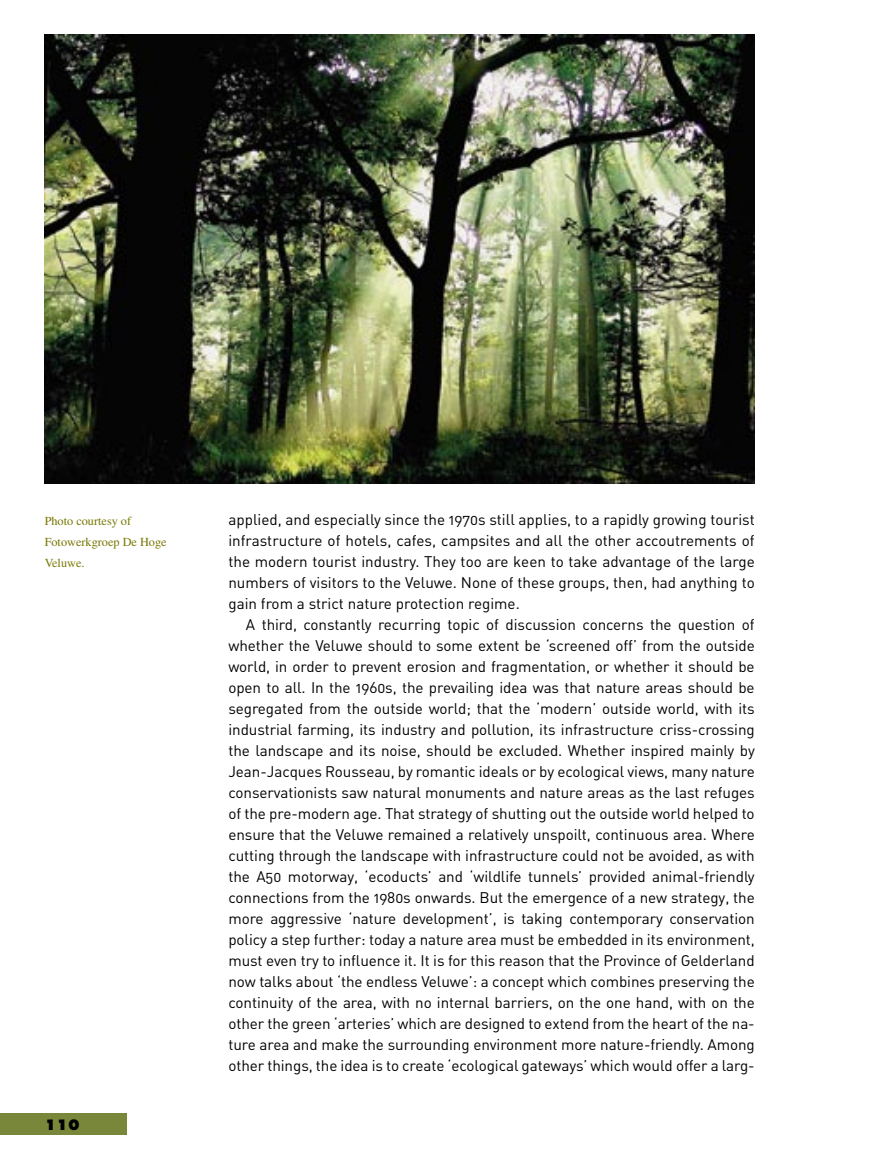
<style>
.page{position:relative;width:869px;height:1166px;background:#fff}
.page>*{position:absolute;margin:0;border:0;box-sizing:border-box;transform-origin:0 0}
.t1{font:15.22px/21px "DIN Regular Alternate";letter-spacing:-.005em;color:#000;text-align:justify}
.t2{font:800 14px "Futura";color:#000}
.t3{font:12.25px/21px "Times";color:#787602}
</style>
<div class="page">
<div style="left:0;top:1113px;width:126px;height:22px;background:#788739"></div>
<img style="left:45px;top:35px;width:709px;height:448px">
<p class="t3" style="left:45px;top:510px;width:126px">Photo฀courtesy฀of฀<br>Fotowerkgroep฀De฀Hoge฀<br>Veluwe.</p>
<p class="t2" style="left:45px;top:1115px;width:36px">110</p>
<p class="t1" style="left:228px;top:509px;width:527px">applied, and especially since the 1970s still applies, to a rapidly growing tourist infrastructure of hotels, cafes, campsites and all the other accoutrements of the modern tourist industry. They too are keen to take advantage of the large numbers of visitors to the Veluwe. None of these groups, then, had anything to gain from a strict nature protection regime.</p>
<p class="t1" style="left:228px;top:614px;width:527px;text-indent:18px">A third, constantly recurring topic of discussion concerns the question of whether the Veluwe should to some extent be ‘screened off’ from the outside world, in order to prevent erosion and fragmentation, or whether it should be open to all. In the 1960s, the prevailing idea was that nature areas should be segregated from the outside world; that the ‘modern’ outside world, with its industrial farming, its industry and pollution, its infrastructure criss-crossing the landscape and its noise, should be excluded. Whether inspired mainly by Jean-Jacques Rousseau, by romantic ideals or by ecological views, many nature conservationists saw natural monuments and nature areas as the last refuges of the pre-modern age. That strategy of shutting out the outside world helped to ensure that the Veluwe remained a relatively unspoilt, continuous area. Where cutting through the landscape with infrastructure could not be avoided, as with the A50 motorway, ‘ecoducts’ and ‘wildlife tunnels’ provided animal-friendly connections from the 1980s onwards. But the emergence of a new strategy, the more aggressive ‘nature development’, is taking contemporary conservation policy a step further: today a nature area must be embedded in its environment, must even try to influence it. It is for this reason that the Province of Gelderland now talks about ‘the endless Veluwe’: a concept which combines preserving the continuity of the area, with no internal barriers, on the one hand, with on the other the green ‘arteries’ which are designed to extend from the heart of the na&shy;ture area and make the surrounding environment more nature-friendly. Among other things, the idea is to create ‘ecological gateways’ which would offer a larg-</p>
</div>
